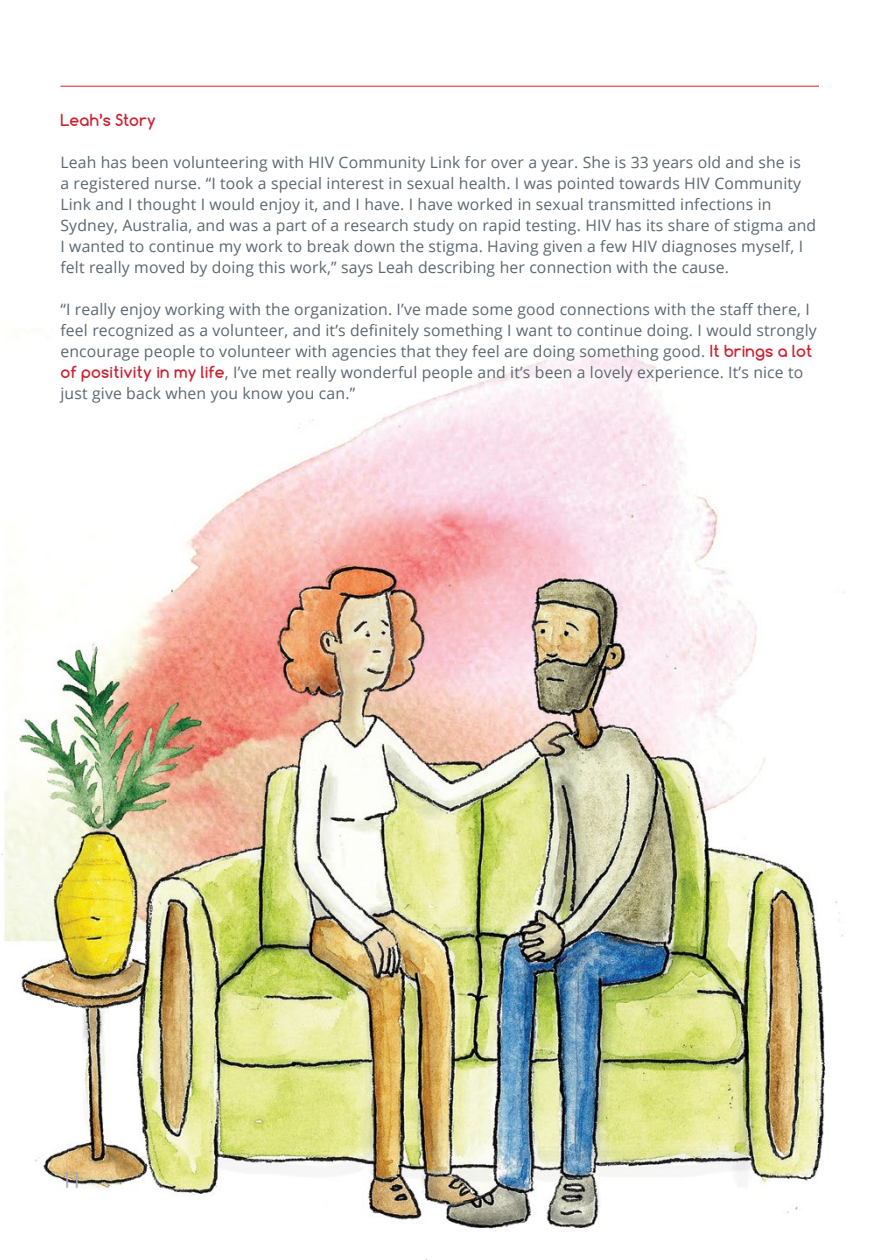
<style>
.page{position:relative;width:882px;height:1260px;background:#fff}
.page>*{position:absolute;margin:0;border:0;box-sizing:border-box;transform-origin:0 0}
.t1{font:21px "Comfortaa";color:#a7a9ac}
.t2{font:15.75px/21px "Open Sans";letter-spacing:.01em;color:#5b6770}
.t3{font:700 15.75px "Comfortaa";letter-spacing:.015em;color:#cf202f}
.s1{font-family:"Comfortaa";font-weight:700;color:#cf202f}
</style>
<div class="page">
<img style="left:1px;top:328px;width:844px;height:932px">
<hr style="left:60px;top:86px;width:759px;height:1px;background:#cf202f">
<p class="t3" style="left:60px;top:110px;width:97px">Leah’s Story</p>
<p class="t2" style="left:60px;top:151px;width:757px">Leah has been volunteering with HIV Community Link for over a year. She is 33 years old and she is<br>a registered nurse. “I took a special interest in sexual health. I was pointed towards HIV Community Link and I thought I would enjoy it, and I have. I have worked in sexual transmitted infections in Sydney, Australia, and was a part of a research study on rapid testing. HIV has its share of stigma and I wanted to continue my work to break down the stigma. Having given a few HIV diagnoses myself, I felt really moved by doing this work,” says Leah describing her connection with the cause.</p>
<p class="t2" style="left:60px;top:298px;width:758px">“I really enjoy working with the organization. I’ve made some good connections with the staff there, I feel recognized as a volunteer, and it’s definitely something I want to continue doing. I would strongly encourage people to volunteer with agencies that they feel are doing something good. <span class="s1">It brings a lot of positivity in my life</span>, I’ve met really wonderful people and it’s been a lovely experience. It’s nice to just give back when you know you can.”</p>
<h1 class="t1" style="left:63px;top:1167px;width:17px">11</h1>
</div>
